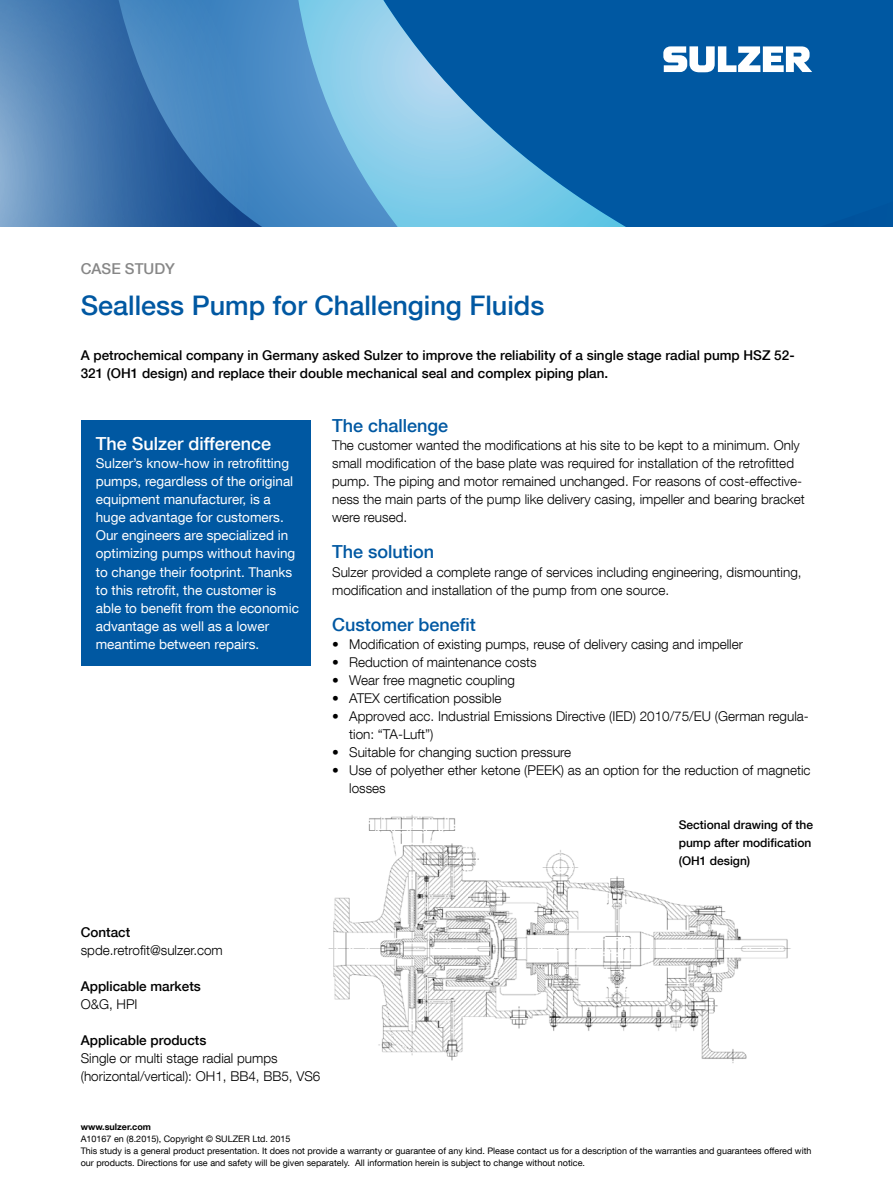
<style>
.page{position:relative;width:893px;height:1191px;background:#fff}
.page>*{position:absolute;margin:0;border:0;box-sizing:border-box;transform-origin:0 0}
.Heading{font:500 27px "Helvetica Neue LT Com";color:#0058a2}
.Subheading{font:500 18px "Helvetica Neue LT Com";color:#0058a2}
.Subheading-2{font:500 18px "Helvetica Neue LT Com";color:#fff}
.Paragraph_text{font:500 15px "Helvetica Neue LT Com";color:#878787}
.Paragraph_text-2{font:300 13.5px/18px "Helvetica Neue LT Com";color:#000}
.Bulleted_paragraph_t{font:13.5px/18px "Helvetica Neue LT Com";color:#fff}
.Paragraph_text-3{font:500 13.5px/18px "Helvetica Neue LT Com";color:#000}
.Bulleted_paragraph_t-2{font:300 13.5px/18px "Helvetica Neue LT Com";color:#000}
.leipis{font:300 13.5px/18px "Helvetica Neue LT Com";color:#000}
.leipis-2{font:500 13.5px "Helvetica Neue LT Com";color:#000}
.väliotsikko{font:500 13.5px "Helvetica Neue LT Com";color:#000}
.t1{font:500 12px/18px "Helvetica Neue LT Com";color:#000}
.t2{font:9px/12px "Helvetica Neue LT Com";color:#000}
.t3{font:700 9px "Helvetica Neue LT Com";color:#000}
</style>
<div class="page">
<svg style="left:0;top:0;width:893px;height:227px;background:#337cb7"></svg>
<svg style="left:663px;top:46px;width:149px;height:26px"></svg>
<div style="left:81px;top:420px;width:229px;height:246px;background:#0058a2"></div>
<img style="left:328px;top:815px;width:463px;height:248px">
<p class="Paragraph_text" style="left:81px;top:259px;width:96px">CASE STUDY</p>
<p class="Heading" style="left:81px;top:289px;width:465px">Sealless Pump for Challenging Fluids</p>
<p class="Paragraph_text-3" style="left:81px;top:346px;width:715px">A petrochemical company in Germany asked Sulzer to improve the reliability of a single stage radial pump HSZ 52-<br>321 (OH1 design) and replace their double mechanical seal and complex piping plan.</p>
<p class="Subheading-2" style="left:96px;top:433px;width:177px">The Sulzer difference</p>
<p class="Bulleted_paragraph_t" style="left:96px;top:454px;width:205px">Sulzer’s know-how in retrofitting pumps, regardless of the original equipment manufacturer, is a huge advantage for customers.<br>Our engineers are specialized in optimizing pumps without having to change their footprint. Thanks to this retrofit, the customer is able to benefit from the economic advantage as well as a lower meantime between repairs.</p>
<p class="Subheading" style="left:332px;top:415px;width:118px">The challenge</p>
<p class="Paragraph_text-2" style="left:332px;top:436px;width:474px">The customer wanted the modifications at his site to be kept to a minimum. Only small modification of the base plate was required for installation of the retrofitted pump. The piping and motor remained unchanged. For reasons of cost-effective&shy;ness the main parts of the pump like delivery casing, impeller and bearing bracket were reused.</p>
<p class="Subheading" style="left:332px;top:541px;width:104px">The solution</p>
<p class="Bulleted_paragraph_t-2" style="left:332px;top:562px;width:471px">Sulzer provided a complete range of services including engineering, dismounting, modification and installation of the pump from one source.</p>
<p class="Subheading" style="left:332px;top:613px;width:145px">Customer benefit</p>
<p class="Paragraph_text-2" style="left:332px;top:634px;width:412px">• Modification of existing pumps, reuse of delivery casing and impeller</p>
<p class="Paragraph_text-2" style="left:332px;top:652px;width:206px">• Reduction of maintenance costs</p>
<p class="Paragraph_text-2" style="left:332px;top:670px;width:184px">• Wear free magnetic coupling</p>
<p class="Paragraph_text-2" style="left:332px;top:688px;width:171px">• ATEX certification possible</p>
<p class="Paragraph_text-2" style="left:349px;top:706px;width:461px;text-indent:-17px">• Approved acc. Industrial Emissions Directive (IED) 2010/75/EU (German regula&shy;tion: “TA-Luft”)</p>
<p class="Paragraph_text-2" style="left:332px;top:742px;width:241px">• Suitable for changing suction pressure</p>
<p class="Paragraph_text-2" style="left:349px;top:760px;width:463px;text-indent:-17px">• Use of polyether ether ketone (PEEK) as an option for the reduction of magnetic losses</p>
<p class="t1" style="left:679px;top:815px;width:136px">Sectional drawing of the pump after modification (OH1 design)</p>
<p class="väliotsikko" style="left:81px;top:923px;width:51px">Contact</p>
<p class="leipis" style="left:81px;top:940px;width:144px">spde.retrofit@sulzer.com</p>
<p class="leipis-2" style="left:81px;top:977px;width:122px">Applicable markets</p>
<p class="leipis" style="left:81px;top:994px;width:58px">O&amp;G, HPI</p>
<p class="leipis-2" style="left:81px;top:1031px;width:127px">Applicable products</p>
<p class="leipis" style="left:81px;top:1048px;width:241px">Single or multi stage radial pumps (horizontal/vertical): OH1, BB4, BB5, VS6</p>
<p class="t3" style="left:81px;top:1121px;width:72px">www.sulzer.com</p>
<p class="t2" style="left:81px;top:1132px;width:211px">A10167 en (8.2015), Copyright © SULZER Ltd. 2015</p>
<p class="t2" style="left:81px;top:1144px;width:732px">This study is a general product presentation. It does not provide a warranty or guarantee of any kind. Please contact us for a description of the warranties and guarantees offered with our products. Directions for use and safety will be given separately. All information herein is subject to change without notice.</p>
</div>
